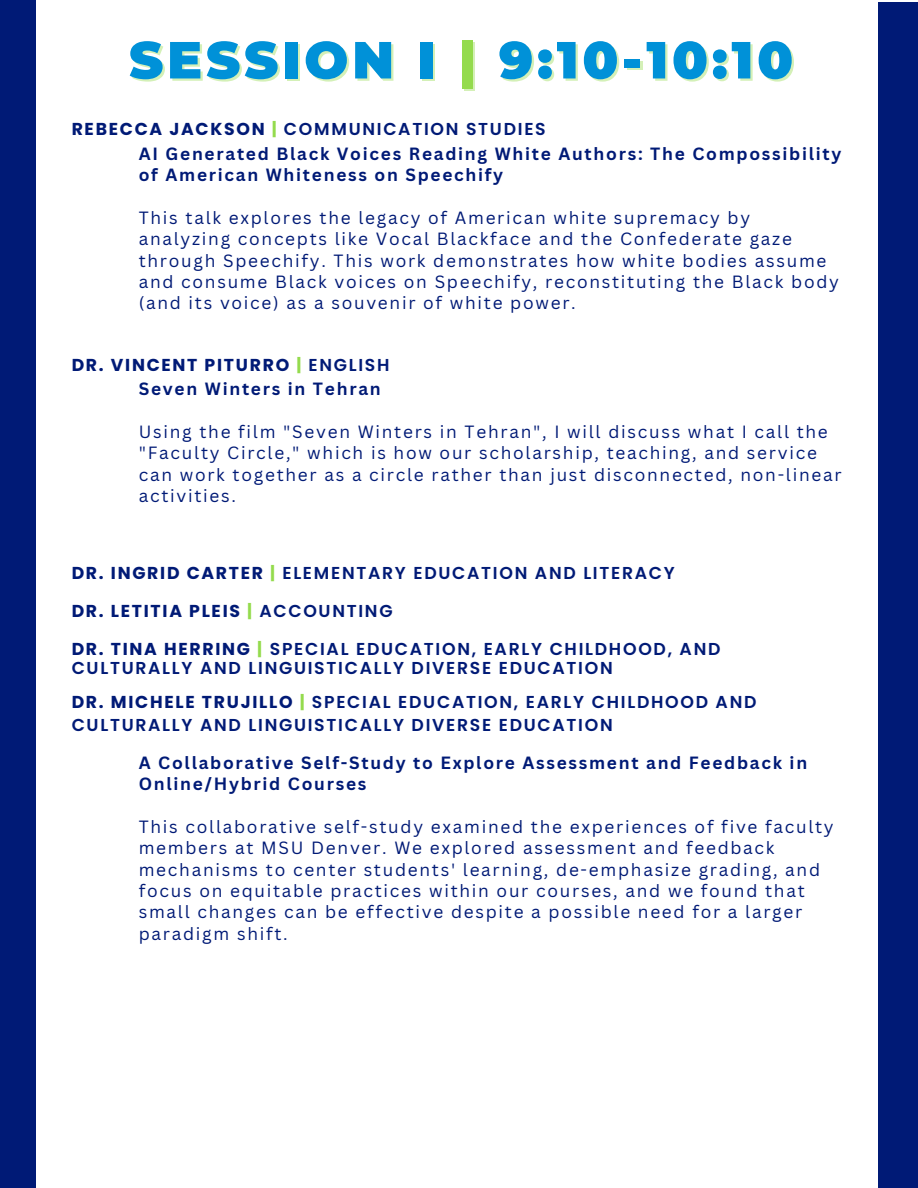
<style>
.page{position:relative;width:918px;height:1188px;background:#fff}
.page>*{position:absolute;margin:0;border:0;box-sizing:border-box;transform-origin:0 0}
.t1{font:900 52.2px "Montserrat";letter-spacing:.075em;color:#0091d8}
.t2{font:17.25px/21.3px "Canva Sans";letter-spacing:.1em;color:#001a76}
.t3{font:600 17.25px/19.2px "Poppins";letter-spacing:.1em;color:#001a76}
.t4{font:700 17.25px/21.3px "Canva Sans";letter-spacing:.1em;color:#001a76}
.t5{font:700 17.25px "Poppins";letter-spacing:.1em;color:#001a76}
.s1{color:rgb(148 219 77/.4)}
.s2{font-weight:700}
.s3{font-weight:700;color:#94db4d}
.s4{color:#94db4d}
.s5{font-weight:600}
</style>
<div class="page">
<div style="left:0;top:0;width:36px;height:1188px;background:#001a76"></div>
<div style="left:878px;top:3px;width:40px;height:1185px;background:#001a76"></div>
<h1 class="t1" style="left:129px;top:28px;width:666px">SESSION I <span class="s1">|</span> 9:10-10:10</h1>
<p class="t3" style="left:72px;top:120px;width:476px"><span class="s2">REBECCA JACKSON</span> <span class="s3">|</span> COMMUNICATION STUDIES</p>
<p class="t4" style="left:139px;top:142px;width:704px">AI Generated Black Voices Reading White Authors: The Compossibility of American Whiteness on Speechify</p>
<h3 class="t2" style="left:139px;top:206px;width:702px">This talk explores the legacy of American white supremacy by analyzing concepts like Vocal Blackface and the Confederate gaze through Speechify. This work demonstrates how white bodies assume and consume Black voices on Speechify, reconstituting the Black body (and its voice) as a souvenir of white power.</h3>
<p class="t5" style="left:72px;top:353px;width:319px">DR. VINCENT PITURRO <span class="s4">|</span> <span class="s5">ENGLISH</span></p>
<p class="t4" style="left:139px;top:378px;width:243px">Seven Winters in Tehran</p>
<h3 class="t2" style="left:139px;top:421px;width:704px">Using the film "Seven Winters in Tehran", I will discuss what I call the "Faculty Circle," which is how our scholarship, teaching, and service can work together as a circle rather than just disconnected, non-linear activities.</h3>
<h2 class="t3" style="left:72px;top:563px;width:605px"><span class="s2">DR. INGRID CARTER</span> <span class="s3">|</span> ELEMENTARY EDUCATION AND LITERACY</h2>
<p class="t5" style="left:72px;top:599px;width:322px">DR. LETITIA PLEIS <span class="s4">|</span> <span class="s5">ACCOUNTING</span></p>
<h3 class="t3" style="left:72px;top:639px;width:650px"><span class="s2">DR. TINA HERRING</span> <span class="s3">|</span> SPECIAL EDUCATION, EARLY CHILDHOOD, AND<br>CULTURALLY AND LINGUISTICALLY DIVERSE EDUCATION</h3>
<p class="t3" style="left:72px;top:691px;width:686px;line-height:22.5px"><span class="s2">DR. MICHELE TRUJILLO</span> <span class="s3">|</span> SPECIAL EDUCATION, EARLY CHILDHOOD AND<br>CULTURALLY AND LINGUISTICALLY DIVERSE EDUCATION</p>
<h2 class="t4" style="left:139px;top:751px;width:670px">A Collaborative Self-Study to Explore Assessment and Feedback in<br>Online/Hybrid Courses</h2>
<h2 class="t2" style="left:139px;top:816px;width:697px">This collaborative self-study examined the experiences of five faculty members at MSU Denver. We explored assessment and feedback mechanisms to center students' learning, de-emphasize grading, and focus on equitable practices within our courses, and we found that small changes can be effective despite a possible need for a larger paradigm shift.</h2>
</div>
